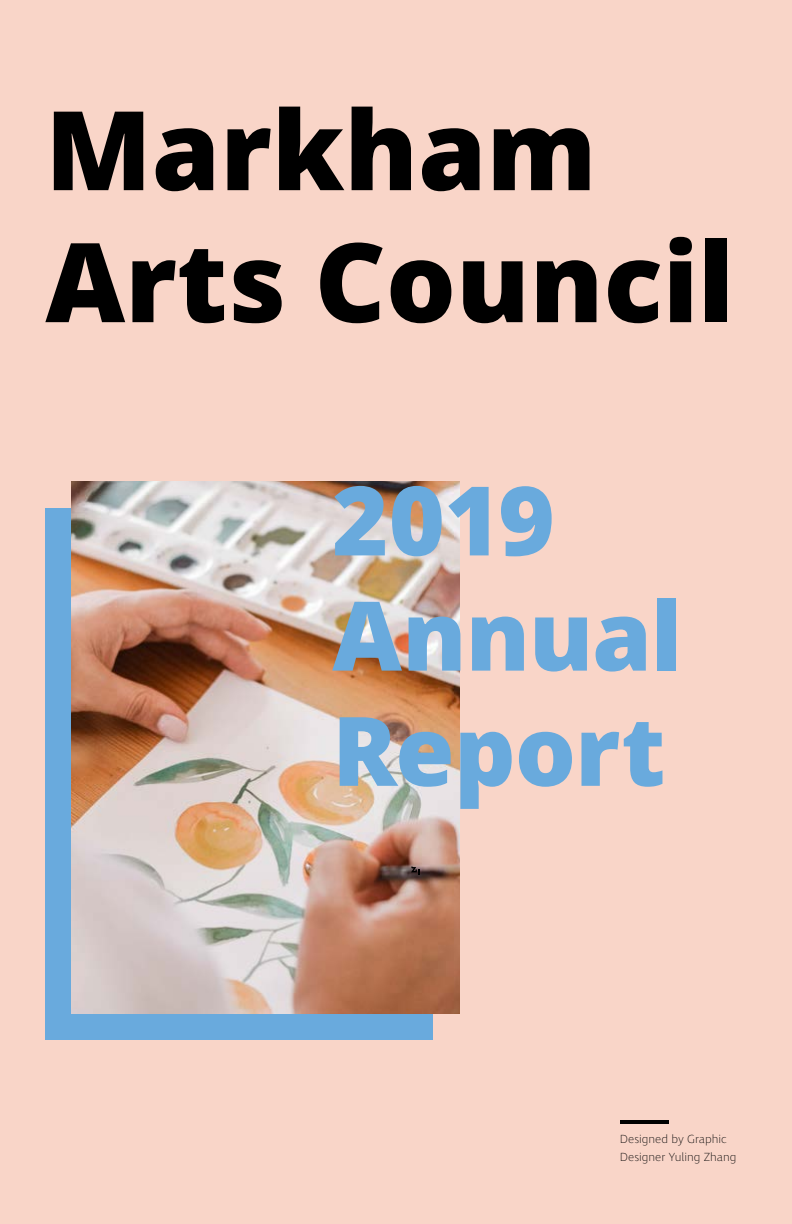
<style>
.page{position:relative;width:792px;height:1224px;background:#f9d5c8}
.page>*{position:absolute;margin:0;border:0;box-sizing:border-box;transform-origin:0 0}
.t1{font:800 110px/132px "Open Sans";color:#000}
.Pull_Text{font:800 96px/115.2px "Open Sans";letter-spacing:-.01em;color:#69aadd}
.Body_Text{font:200 12px/18px "Ingra";color:#000}
</style>
<div class="page">
<div style="left:45px;top:509px;width:388px;height:531px;background:#69aadd"></div>
<img style="left:72px;top:482px;width:388px;height:531px">
<svg style="left:411px;top:867px;width:9px;height:8px"></svg>
<hr style="left:620px;top:1120px;width:48px;height:3px;background:#000">
<p class="t1" style="left:45px;top:78px;width:690px">Markham<br>Arts Council</p>
<p class="Pull_Text" style="left:332px;top:458px;width:351px">2019<br>Annual<br>Report</p>
<p class="Body_Text" style="left:620px;top:1131px;width:118px">Designed by Graphic<br>Designer Yuling Zhang</p>
</div>
